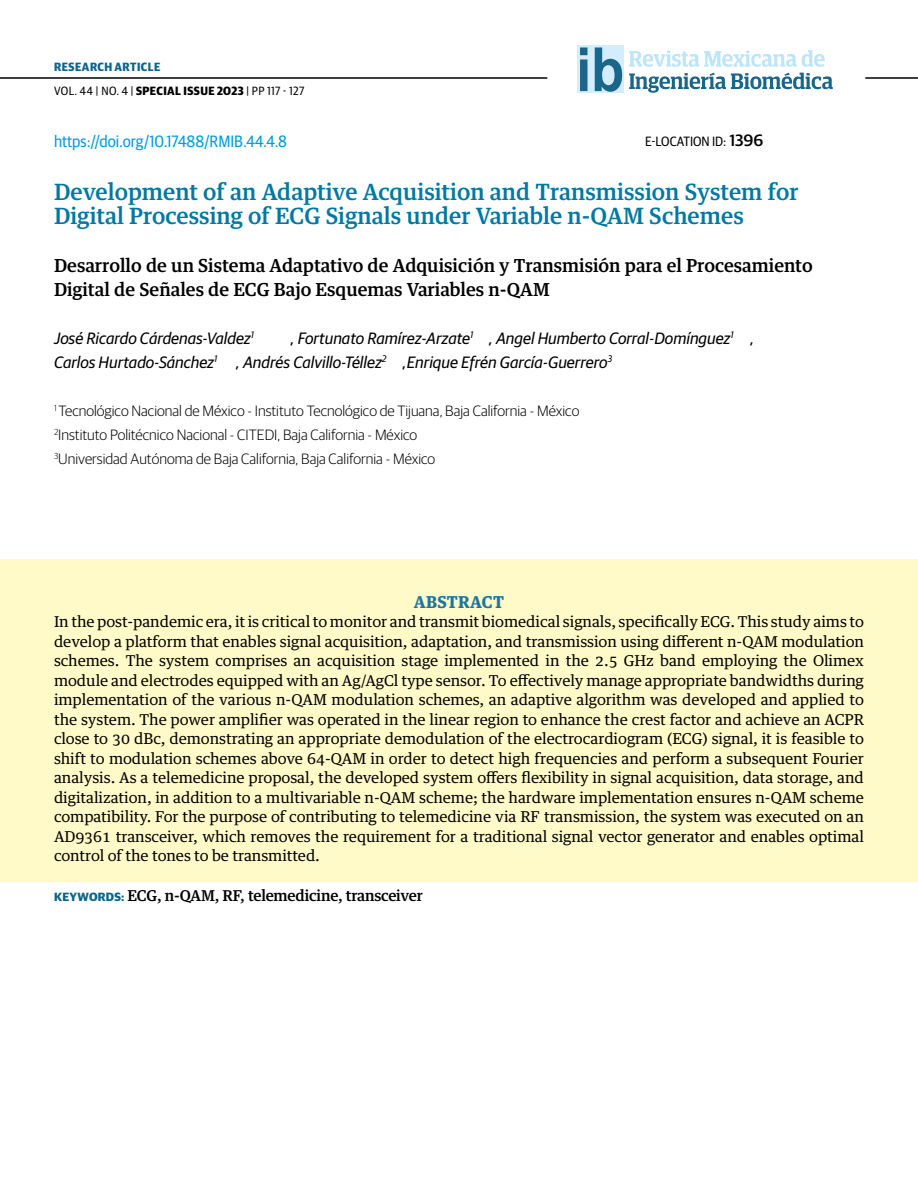
<style>
.page{position:relative;width:918px;height:1188px;background:#fff}
.page>*{position:absolute;margin:0;border:0;box-sizing:border-box;transform-origin:0 0}
.t1{font:700 60.9px "Arial Narrow";color:#19658b;scale:1.08 1}
.t2{font:500 22.5px/24px "Guardian Egyptian Text";color:#0078a3}
.t3{font:500 18px/24px "Guardian Egyptian Text";color:#000}
.t4{font:italic 16.5px/24px "Guardian Sans";color:#000}
.t5{font:16.5px "Guardian Sans Narrow";color:#009cde}
.t6{font:700 16.5px "Guardian Egyptian Text";letter-spacing:.015em;color:#1f74a0}
.t7{font:15px/19.5px "Guardian Egyptian Text";letter-spacing:-.005em;color:#000;text-align:justify}
.t8{font:300 15px/24px "Guardian Sans";color:#000}
.t9{font:500 15px "Guardian Egyptian Text";letter-spacing:-.015em;color:#000}
.t10{font:13.5px "Guardian Sans Narrow";color:#000}
.t11{font:12px/24px "Guardian Sans Narrow";letter-spacing:.03em;color:#000}
.s1{font-weight:700;color:#0a668b}
.s2{font-weight:700}
.s3{font-family:"Guardian Sans";font-weight:500;font-size:16.5px}
.s4{font-family:"Guardian Sans";font-weight:700;font-size:12px;color:#0a668b}
</style>
<div class="page">
<hr style="left:0;top:77px;width:547px;height:2px;background:#000">
<hr style="left:865px;top:77px;width:53px;height:2px;background:#000">
<svg style="left:629px;top:73px;width:204px;height:20px"></svg>
<svg style="left:629px;top:50px;width:196px;height:17px"></svg>
<div style="left:577px;top:45px;width:47px;height:48px;background:#d4edfc"></div>
<div style="left:0;top:560px;width:918px;height:322px;background:#fffac7"></div>
<p class="t11" style="left:54px;top:54px;width:252px"><span class="s1">RESEARCH ARTICLE<br></span>VOL. 44 | NO. 4 | <span class="s2">SPECIAL ISSUE 2O23</span> | PP 117 - 127</p>
<h1 class="t1" style="left:576px;top:34px;width:46px">ib</h1>
<p class="t5" style="left:54px;top:129px;width:235px">https://doi.org/10.17488/RMIB.44.4.8</p>
<h2 class="t2" style="left:54px;top:177px;width:746px">Development of an Adaptive Acquisition and Transmission System for<br>Digital Processing of ECG Signals under Variable n-QAM Schemes</h2>
<p class="t3" style="left:54px;top:251px;width:760px">Desarrollo de un Sistema Adaptativo de Adquisición y Transmisión para el Procesamiento<br>Digital de Señales de ECG Bajo Esquemas Variables n-QAM</p>
<p class="t4" style="left:54px;top:325px;width:202px">José Ricardo Cárdenas-Valdez<sup>1</sup></p>
<p class="t10" style="left:645px;top:132px;width:120px">E-LOCATION ID: <span class="s3">1396</span></p>
<p class="t4" style="left:54px;top:325px;width:702px;text-indent:236px">, Fortunato Ramírez-Arzate<sup>1</sup> , Angel Humberto Corral-Domínguez<sup>1</sup> ,<br>Carlos Hurtado-Sánchez<sup>1</sup> , Andrés Calvillo-Téllez<sup>2</sup> ,Enrique Efrén García-Guerrero<sup>3</sup></p>
<p class="t8" style="left:54px;top:397px;width:527px"><sup>1</sup> Tecnológico Nacional de México - Instituto Tecnológico de Tijuana, Baja California - México<br><sup>2</sup>Instituto Politécnico Nacional - CITEDI, Baja California - México<br><sup>3</sup>Universidad Autónoma de Baja California, Baja California - México</p>
<p class="t6" style="left:414px;top:588px;width:92px">ABSTRACT</p>
<p class="t7" style="left:54px;top:610px;width:812px">In the post-pandemic era, it is critical to monitor and transmit biomedical signals, specifically ECG. This study aims to develop a platform that enables signal acquisition, adaptation, and transmission using different n-QAM modulation schemes. The system comprises an acquisition stage implemented in the 2.5 GHz band employing the Olimex module and electrodes equipped with an Ag/AgCl type sensor. To effectively manage appropriate bandwidths during implementation of the various n-QAM modulation schemes, an adaptive algorithm was developed and applied to the system. The power amplifier was operated in the linear region to enhance the crest factor and achieve an ACPR close to 30 dBc, demonstrating an appropriate demodulation of the electrocardiogram (ECG) signal, it is feasible to shift to modulation schemes above 64-QAM in order to detect high frequencies and perform a subsequent Fourier analysis. As a telemedicine proposal, the developed system offers flexibility in signal acquisition, data storage, and digitalization, in addition to a multivariable n-QAM scheme; the hardware implementation ensures n-QAM scheme compatibility. For the purpose of contributing to telemedicine via RF transmission, the system was executed on an AD9361 transceiver, which removes the requirement for a traditional signal vector generator and enables optimal control of the tones to be transmitted.</p>
<p class="t9" style="left:54px;top:884px;width:370px"><span class="s4">KEYWORDS:</span> ECG, n-QAM, RF, telemedicine, transceiver</p>
</div>
